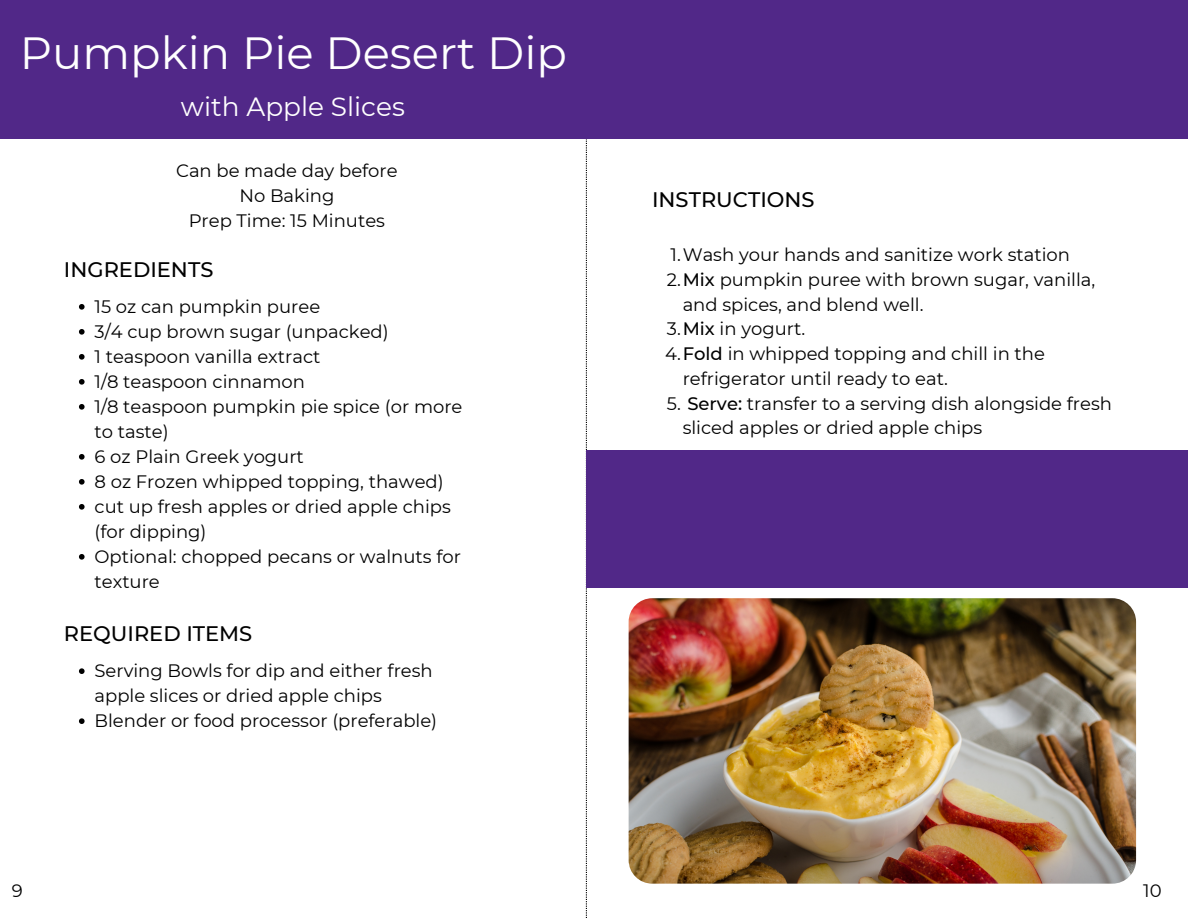
<style>
.page{position:relative;width:1188px;height:918px;background:#fff}
.page>*{position:absolute;margin:0;border:0;box-sizing:border-box;transform-origin:0 0}
.t1{font:45px "Montserrat";color:#fff}
.t2{font:26.25px "Montserrat";color:#fff}
.t3{font:500 21px "Montserrat";color:#000}
.t4{font:18px/25px "Montserrat";color:#000}
.s1{font-weight:500}
</style>
<div class="page">
<svg style="left:586px;top:138px;width:1px;height:780px"></svg>
<div style="left:0;top:0;width:1188px;height:138px;background:#512888"></div>
<svg style="left:79px;top:304px;width:6px;height:6px"></svg>
<svg style="left:79px;top:329px;width:6px;height:6px"></svg>
<svg style="left:79px;top:354px;width:6px;height:6px"></svg>
<svg style="left:79px;top:379px;width:6px;height:6px"></svg>
<svg style="left:79px;top:404px;width:6px;height:6px"></svg>
<svg style="left:79px;top:454px;width:6px;height:6px"></svg>
<svg style="left:79px;top:479px;width:6px;height:6px"></svg>
<svg style="left:79px;top:504px;width:6px;height:6px"></svg>
<svg style="left:79px;top:554px;width:6px;height:6px"></svg>
<svg style="left:79px;top:668px;width:6px;height:6px"></svg>
<svg style="left:79px;top:718px;width:6px;height:6px"></svg>
<img style="left:629px;top:598px;width:507px;height:286px;border-radius:24px">
<div style="left:586px;top:451px;width:602px;height:137px;background:#512888"></div>
<h1 class="t1" style="left:20px;top:25px;width:549px">Pumpkin Pie Desert Dip</h1>
<h2 class="t2" style="left:181px;top:91px;width:225px">with Apple Slices</h2>
<p class="t4" style="left:176px;top:158px;width:223px;text-align:center">Can be made day before<br>No Baking<br>Prep Time: 15 Minutes</p>
<p class="t3" style="left:64px;top:257px;width:151px">INGREDIENTS</p>
<p class="t4" style="left:95px;top:294px;width:369px">15 oz can pumpkin puree<br>3/4 cup brown sugar (unpacked)<br>1 teaspoon vanilla extract<br>1/8 teaspoon cinnamon<br>1/8 teaspoon pumpkin pie spice (or more to taste)<br>6 oz Plain Greek yogurt<br>8 oz Frozen whipped topping, thawed) cut up fresh apples or dried apple chips (for dipping)<br>Optional: chopped pecans or walnuts for texture</p>
<p class="t3" style="left:64px;top:621px;width:190px">REQUIRED ITEMS</p>
<p class="t4" style="left:95px;top:658px;width:344px">Serving Bowls for dip and either fresh apple slices or dried apple chips<br>Blender or food processor (preferable)</p>
<p class="t3" style="left:652px;top:187px;width:164px">INSTRUCTIONS</p>
<p class="t4" style="left:671px;top:242px;width:401px">1.Wash your hands and sanitize work station</p>
<p class="t4" style="left:667px;top:267px;width:430px">2.<span class="s1">Mix</span> pumpkin puree with brown sugar, vanilla,</p>
<p class="t4" style="left:683px;top:292px;width:242px">and spices, and blend well.</p>
<p class="t4" style="left:667px;top:316px;width:140px">3.<span class="s1">Mix</span> in yogurt.</p>
<p class="t4" style="left:665px;top:341px;width:381px">4.<span class="s1">Fold</span> in whipped topping and chill in the</p>
<p class="t4" style="left:683px;top:366px;width:267px">refrigerator until ready to eat.</p>
<p class="t4" style="left:683px;top:391px;width:431px;text-indent:-16px">5. <span class="s1">Serve:</span> transfer to a serving dish alongside fresh sliced apples or dried apple chips</p>
<p class="t4" style="left:12px;top:878px;width:12px">9</p>
<p class="t4" style="left:1143px;top:878px;width:20px">10</p>
</div>
